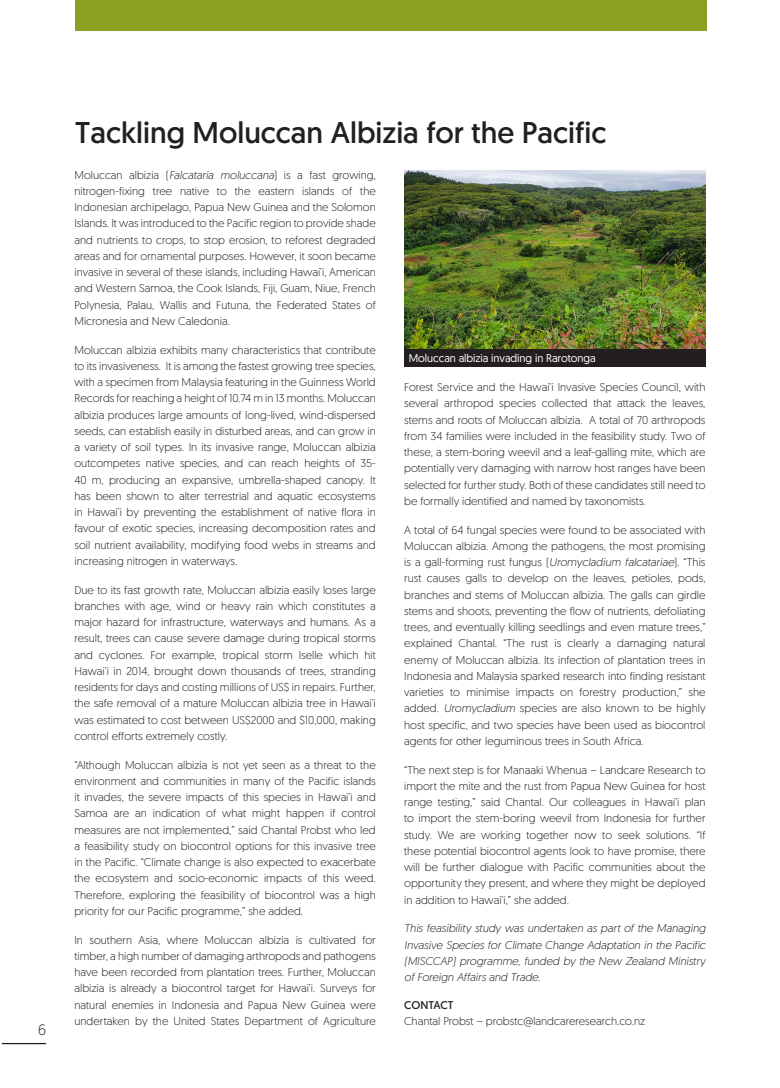
<style>
.page{position:relative;width:780px;height:1088px;background:#fff}
.page>*{position:absolute;margin:0;border:0;box-sizing:border-box;transform-origin:0 0}
.t1{font:30px "Geomanist";color:#231f20}
.t2{font:300 15px "Geomanist";color:#231f20}
.t3{font:300 11.25px/16.2px "Geomanist";color:#231f20;text-align:justify}
.t4{font:italic 300 11.25px/16.2px "Geomanist";color:#231f20;text-align:justify}
.t5{font:11.25px "Geomanist";letter-spacing:-.005em;color:#fff}
.s1{font-style:italic}
.s2{font-weight:400}
</style>
<div class="page">
<hr style="left:2px;top:1043px;width:44px;height:1px;background:#231f20">
<div style="left:76px;top:0;width:631px;height:31px;background:#8ca121"></div>
<img style="left:404px;top:170px;width:301px;height:179px">
<div style="left:404px;top:349px;width:301px;height:18px;background:#231f20"></div>
<h2 class="t2" style="left:38px;top:1020px;width:10px">6</h2>
<p class="t1" style="left:75px;top:113px;width:532px">Tackling Moluccan Albizia for the Pacific</p>
<p class="t3" style="left:74px;top:166px;width:303px">Moluccan albizia (<span class="s1">Falcataria moluccana</span>) is a fast growing, nitrogen-fixing tree native to the eastern islands of the Indonesian archipelago, Papua New Guinea and the Solomon Islands. It was introduced to the Pacific region to provide shade and nutrients to crops, to stop erosion, to reforest degraded areas and for ornamental purposes. However, it soon became invasive in several of these islands, including Hawai’i, American and Western Samoa, the Cook Islands, Fiji, Guam, Niue, French Polynesia, Palau, Wallis and Futuna, the Federated States of Micronesia and New Caledonia.</p>
<p class="t3" style="left:74px;top:341px;width:303px">Moluccan albizia exhibits many characteristics that contribute to its invasiveness. It is among the fastest growing tree species, with a specimen from Malaysia featuring in the Guinness World Records for reaching a height of 10.74 m in 13 months. Moluccan albizia produces large amounts of long-lived, wind-dispersed seeds, can establish easily in disturbed areas, and can grow in a variety of soil types. In its invasive range, Moluccan albizia outcompetes native species, and can reach heights of 35- 40 m, producing an expansive, umbrella-shaped canopy. It has been shown to alter terrestrial and aquatic ecosystems in Hawai’i by preventing the establishment of native flora in favour of exotic species, increasing decomposition rates and soil nutrient availability, modifying food webs in streams and increasing nitrogen in waterways.</p>
<p class="t3" style="left:74px;top:581px;width:303px">Due to its fast growth rate, Moluccan albizia easily loses large branches with age, wind or heavy rain which constitutes a major hazard for infrastructure, waterways and humans. As a result, trees can cause severe damage during tropical storms and cyclones. For example, tropical storm Iselle which hit Hawai’i in 2014, brought down thousands of trees, stranding residents for days and costing millions of US$ in repairs. Further, the safe removal of a mature Moluccan albizia tree in Hawai’i was estimated to cost between US$2000 and $10,000, making control efforts extremely costly.</p>
<p class="t3" style="left:74px;top:756px;width:303px">“Although Moluccan albizia is not yet seen as a threat to the environment and communities in many of the Pacific islands it invades, the severe impacts of this species in Hawai’i and Samoa are an indication of what might happen if control measures are not implemented,” said Chantal Probst who led a feasibility study on biocontrol options for this invasive tree in the Pacific. “Climate change is also expected to exacerbate the ecosystem and socio-economic impacts of this weed.<br>Therefore, exploring the feasibility of biocontrol was a high priority for our Pacific programme,” she added.</p>
<p class="t3" style="left:74px;top:931px;width:303px">In southern Asia, where Moluccan albizia is cultivated for timber, a high number of damaging arthropods and pathogens have been recorded from plantation trees. Further, Moluccan albizia is already a biocontrol target for Hawai’i. Surveys for natural enemies in Indonesia and Papua New Guinea were undertaken by the United States Department of Agriculture</p>
<p class="t5" style="left:409px;top:351px;width:188px">Moluccan albizia invading in Rarotonga</p>
<p class="t3" style="left:404px;top:379px;width:303px">Forest Service and the Hawai’i Invasive Species Council, with several arthropod species collected that attack the leaves, stems and roots of Moluccan albizia. A total of 70 arthropods from 34 families were included in the feasibility study. Two of these, a stem-boring weevil and a leaf-galling mite, which are potentially very damaging with narrow host ranges have been selected for further study. Both of these candidates still need to be formally identified and named by taxonomists.</p>
<p class="t3" style="left:404px;top:521px;width:303px">A total of 64 fungal species were found to be associated with Moluccan albizia. Among the pathogens, the most promising is a gall-forming rust fungus (<span class="s1">Uromycladium falcatariae</span>). “This rust causes galls to develop on the leaves, petioles, pods, branches and stems of Moluccan albizia. The galls can girdle stems and shoots, preventing the flow of nutrients, defoliating trees, and eventually killing seedlings and even mature trees,” explained Chantal. “The rust is clearly a damaging natural enemy of Moluccan albizia. Its infection of plantation trees in Indonesia and Malaysia sparked research into finding resistant varieties to minimise impacts on forestry production,” she added. <span class="s1">Uromycladium</span> species are also known to be highly host specific, and two species have been used as biocontrol agents for other leguminous trees in South Africa.</p>
<p class="t3" style="left:404px;top:761px;width:303px">“The next step is for Manaaki Whenua – Landcare Research to import the mite and the rust from Papua New Guinea for host range testing,” said Chantal. Our colleagues in Hawai’i plan to import the stem-boring weevil from Indonesia for further study. We are working together now to seek solutions. “If these potential biocontrol agents look to have promise, there will be further dialogue with Pacific communities about the opportunity they present, and where they might be deployed in addition to Hawai’i,” she added.</p>
<p class="t4" style="left:404px;top:920px;width:303px">This feasibility study was undertaken as part of the Managing Invasive Species for Climate Change Adaptation in the Pacific (MISCCAP) programme, funded by the New Zealand Ministry of Foreign Affairs and Trade.</p>
<p class="t3" style="left:404px;top:997px;width:243px;line-height:15.6px"><span class="s2">CONTACT<br></span>Chantal Probst – probstc@landcareresearch.co.nz</p>
</div>
